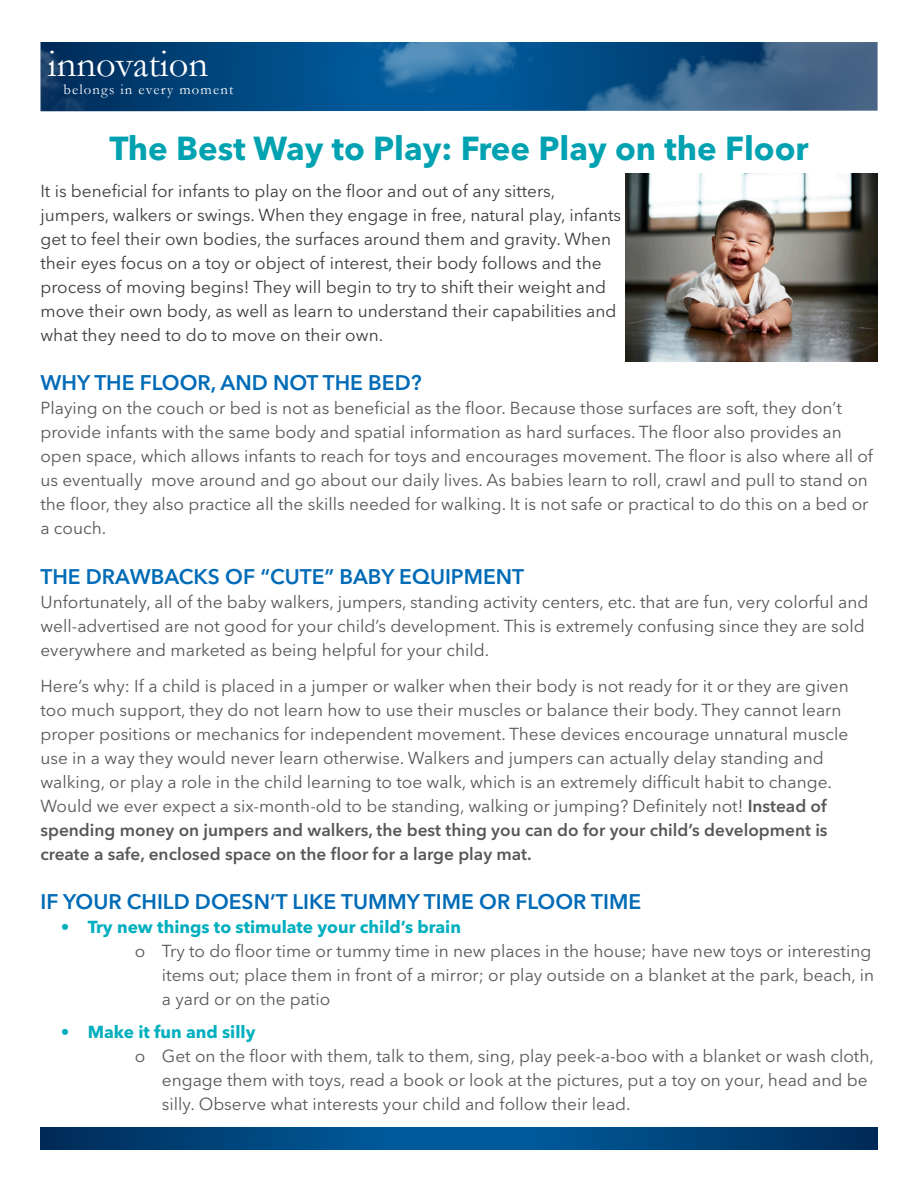
<style>
.page{position:relative;width:918px;height:1188px;background:#fff}
.page>*{position:absolute;margin:0;border:0;box-sizing:border-box;transform-origin:0 0}
.t1{font:38.7px "Garamond";color:#fff}
.t2{font:700 33px "Avenir Next LT Pro";color:#00a2b1}
.t3{font:600 21px "Avenir Next LT Pro";color:#006bb6}
.t4{font:17.25px/24px "Avenir Next LT Pro";color:#57585a}
.t5{font:17.25px/24px "Avenir Next LT Pro";color:#403b3c}
.t6{font:700 17.25px "Avenir Next LT Pro";color:#00afbf}
.t7{font:14.7px "Garamond";letter-spacing:.08em;color:#fff}
.s1{font-weight:600}
</style>
<div class="page">
<svg style="left:40px;top:1128px;width:838px;height:21px;background:#00467e"></svg>
<img style="left:40px;top:42px;width:838px;height:69px">
<img style="left:626px;top:173px;width:252px;height:189px">
<p class="t1" style="left:48px;top:38px;width:162px">innovation</p>
<p class="t7" style="left:64px;top:80px;width:171px">belongs in every moment</p>
<p class="t2" style="left:109px;top:129px;width:701px">The Best Way to Play: Free Play on the Floor</p>
<p class="t5" style="left:40px;top:179px;width:582px">It is beneficial for infants to play on the floor and out of any sitters, jumpers, walkers or swings. When they engage in free, natural play, infants get to feel their own bodies, the surfaces around them and gravity. When their eyes focus on a toy or object of interest, their body follows and the process of moving begins! They will begin to try to shift their weight and move their own body, as well as learn to understand their capabilities and what they need to do to move on their own.</p>
<p class="t3" style="left:40px;top:370px;width:383px">WHY THE FLOOR, AND NOT THE BED?</p>
<p class="t4" style="left:40px;top:396px;width:834px">Playing on the couch or bed is not as beneficial as the floor. Because those surfaces are soft, they don’t provide infants with the same body and spatial information as hard surfaces. The floor also provides an open space, which allows infants to reach for toys and encourages movement. The floor is also where all of us eventually move around and go about our daily lives. As babies learn to roll, crawl and pull to stand on the floor, they also practice all the skills needed for walking. It is not safe or practical to do this on a bed or a couch.</p>
<p class="t3" style="left:40px;top:564px;width:485px">THE DRAWBACKS OF “CUTE” BABY EQUIPMENT</p>
<p class="t4" style="left:40px;top:590px;width:830px">Unfortunately, all of the baby walkers, jumpers, standing activity centers, etc. that are fun, very colorful and well-advertised are not good for your child’s development. This is extremely confusing since they are sold everywhere and marketed as being helpful for your child.</p>
<p class="t4" style="left:40px;top:674px;width:810px">Here’s why: If a child is placed in a jumper or walker when their body is not ready for it or they are given too much support, they do not learn how to use their muscles or balance their body. They cannot learn proper positions or mechanics for independent movement. These devices encourage unnatural muscle use in a way they would never learn otherwise. Walkers and jumpers can actually delay standing and walking, or play a role in the child learning to toe walk, which is an extremely difficult habit to change.<br>Would we ever expect a six-month-old to be standing, walking or jumping? Definitely not! <span class="s1">Instead of spending money on jumpers and walkers, the best thing you can do for your child’s development is create a safe, enclosed space on the floor for a large play mat.</span></p>
<p class="t3" style="left:40px;top:889px;width:602px">IF YOUR CHILD DOESN’T LIKE TUMMY TIME OR FLOOR TIME</p>
<p class="t6" style="left:61px;top:917px;width:402px">• Try new things to stimulate your child’s brain</p>
<p class="t4" style="left:162px;top:939px;width:714px;text-indent:-27px">o Try to do floor time or tummy time in new places in the house; have new toys or interesting items out; place them in front of a mirror; or play outside on a blanket at the park, beach, in a yard or on the patio</p>
<p class="t6" style="left:61px;top:1022px;width:196px">• Make it fun and silly</p>
<p class="t4" style="left:162px;top:1044px;width:713px;text-indent:-27px">o Get on the floor with them, talk to them, sing, play peek-a-boo with a blanket or wash cloth, engage them with toys, read a book or look at the pictures, put a toy on your, head and be silly. Observe what interests your child and follow their lead.</p>
</div>
